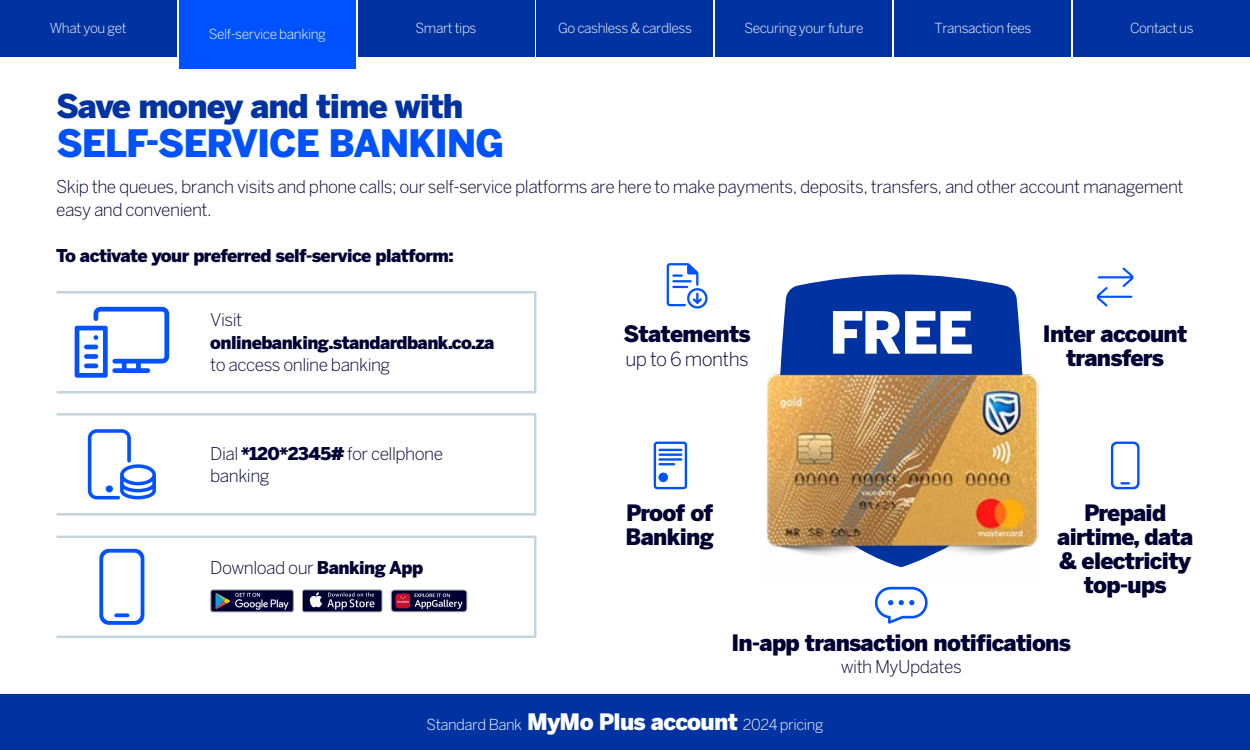
<style>
.page{position:relative;width:1250px;height:750px;background:#fff}
.page>*{position:absolute;margin:0;border:0;box-sizing:border-box;transform-origin:0 0}
.t1{font:900 57.5px "Benton Sans";color:#fff}
.t2{font:900 37.5px "Benton Sans";letter-spacing:-.03em;color:#0052ff}
.t3{font:900 32.5px "Benton Sans";letter-spacing:-.03em;color:#0033a1}
.t4{font:900 22.5px/24px "Benton Sans";letter-spacing:-.03em;color:#003;text-align:center}
.t5{font:300 19.25px "Benton Sans";letter-spacing:-.03em;color:#003}
.t6{font:300 17.5px/22.5px "Benton Sans";letter-spacing:-.03em;color:#003}
.t7{font:900 17.5px "Benton Sans";letter-spacing:-.03em;color:#003}
.t8{font:300 15px "Benton Sans";letter-spacing:-.03em;color:#fff}
.t9{font:300 13.75px "Benton Sans";letter-spacing:-.03em;color:#fff}
.s1{font-weight:900}
.s2{font-weight:900;font-size:22.5px}
</style>
<div class="page">
<div style="left:0;top:694px;width:1250px;height:56px;background:#0033a1"></div>
<div style="left:211px;top:590px;width:82px;height:22px;background:#003;border-radius:2px"></div>
<div style="left:211px;top:590px;width:83px;height:22px;border:1px solid #a3a3a3;border-radius:2px"></div>
<svg style="left:215px;top:593px;width:74px;height:17px"></svg>
<div style="left:302px;top:590px;width:80px;height:22px;background:#003;border-radius:2px"></div>
<div style="left:302px;top:590px;width:80px;height:22px;border:1px solid #a3a3a3;border-radius:2px"></div>
<svg style="left:310px;top:592px;width:65px;height:18px"></svg>
<svg style="left:390px;top:589px;width:78px;height:24px;background:#534063"></svg>
<div style="left:56px;top:291px;width:480px;height:103px;border:2px solid #c3d4dd"></div>
<div style="left:56px;top:413px;width:480px;height:103px;border:2px solid #c3d4dd"></div>
<div style="left:56px;top:536px;width:480px;height:102px;border:2px solid #c3d4dd"></div>
<svg style="left:782px;top:274px;width:239px;height:73px;background:#1846a9"></svg>
<img style="left:766px;top:347px;width:273px;height:221px">
<svg style="left:667px;top:263px;width:41px;height:46px"></svg>
<hr style="left:672px;top:280px;width:20px;height:2px;background:#0052ff">
<svg style="left:654px;top:442px;width:33px;height:47px"></svg>
<svg style="left:88px;top:429px;width:68px;height:70px"></svg>
<svg style="left:99px;top:549px;width:45px;height:76px"></svg>
<svg style="left:75px;top:307px;width:94px;height:71px"></svg>
<svg style="left:1096px;top:267px;width:38px;height:40px"></svg>
<svg style="left:875px;top:587px;width:53px;height:37px"></svg>
<svg style="left:1111px;top:442px;width:29px;height:47px"></svg>
<div style="left:0;top:0;width:176px;height:56px;background:#0033a1"></div>
<div style="left:358px;top:0;width:176px;height:56px;background:#0033a1"></div>
<div style="left:716px;top:0;width:176px;height:56px;background:#0033a1"></div>
<div style="left:1074px;top:0;width:176px;height:56px;background:#0033a1"></div>
<div style="left:895px;top:0;width:176px;height:56px;background:#0033a1"></div>
<div style="left:537px;top:0;width:176px;height:56px;background:#0033a1"></div>
<div style="left:179px;top:0;width:176px;height:69px;background:#0052ff"></div>
<p class="t9" style="left:50px;top:20px;width:78px">What you get</p>
<p class="t9" style="left:209px;top:20px;width:119px">Self-service banking</p>
<p class="t9" style="left:416px;top:20px;width:62px">Smart tips</p>
<p class="t9" style="left:558px;top:20px;width:135px">Go cashless &amp; cardless</p>
<p class="t9" style="left:744px;top:20px;width:121px">Securing your future</p>
<p class="t9" style="left:934px;top:20px;width:99px">Transaction fees</p>
<p class="t9" style="left:1130px;top:20px;width:65px">Contact us</p>
<p class="t9" style="left:209px;top:26px;width:119px">Self-service banking</p>
<h3 class="t3" style="left:56px;top:85px;width:409px">Save money and time with</h3>
<h2 class="t2" style="left:56px;top:119px;width:450px">SELF-SERVICE BANKING</h2>
<p class="t6" style="left:56px;top:175px;width:1129px">Skip the queues, branch visits and phone calls; our self-service platforms are here to make payments, deposits, transfers, and other account management easy and convenient.</p>
<p class="t7" style="left:56px;top:245px;width:399px">To activate your preferred self-service platform:</p>
<p class="t6" style="left:210px;top:308px;width:34px">Visit</p>
<p class="t7" style="left:210px;top:331px;width:286px">onlinebanking.standardbank.co.za</p>
<p class="t6" style="left:210px;top:353px;width:182px">to access online banking</p>
<p class="t6" style="left:210px;top:442px;width:234px">Dial <span class="s1">*120*2345#</span> for cellphone banking</p>
<p class="t6" style="left:210px;top:557px;width:214px">Download our <span class="s1">Banking App</span></p>
<p class="t4" style="left:623px;top:322px;width:129px">Statements</p>
<p class="t5" style="left:625px;top:347px;width:125px">up to 6 months</p>
<h1 class="t1" style="left:829px;top:296px;width:146px">FREE</h1>
<p class="t4" style="left:1043px;top:322px;width:146px">Inter account transfers</p>
<p class="t4" style="left:625px;top:501px;width:90px;text-align:left">Proof of<br>Banking</p>
<p class="t4" style="left:1057px;top:501px;width:138px">Prepaid airtime, data &amp; electricity top-ups</p>
<p class="t4" style="left:731px;top:631px;width:341px">In-app transaction notifications</p>
<p class="t6" style="left:841px;top:656px;width:122px">with MyUpdates</p>
<p class="t8" style="left:427px;top:716px;width:398px">Standard Bank <span class="s2">MyMo Plus account</span> 2024 pricing</p>
</div>
